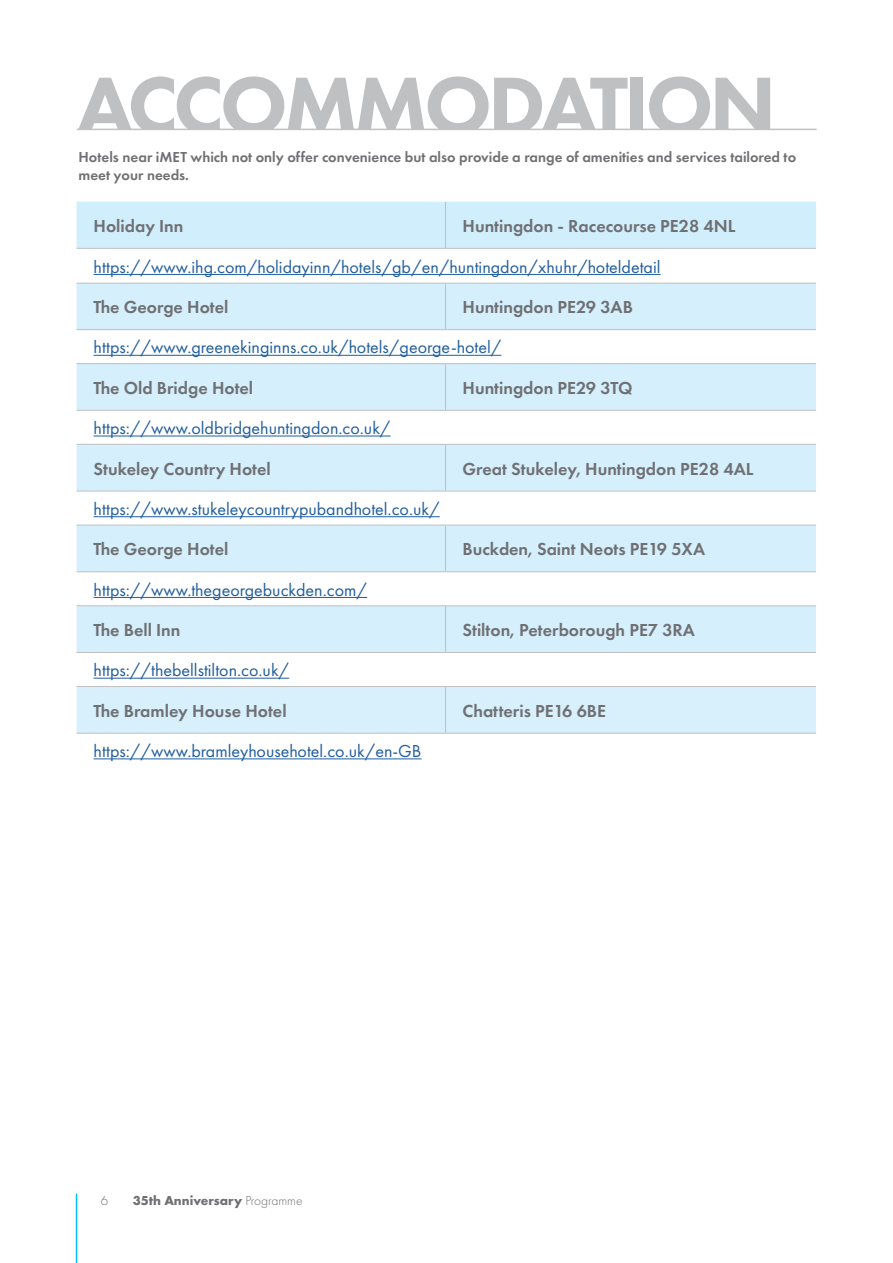
<style>
.page{position:relative;width:893px;height:1263px;background:#fff}
.page>*{position:absolute;margin:0;border:0;box-sizing:border-box;transform-origin:0 0}
.t1{font:800 84px "Futura PT";letter-spacing:-.05em;color:#bec0c2}
.t2{font:18px "Futura PT";color:#215e9e}
.t3{font:600 18px "Futura PT";color:#6f7073}
.t4{font:600 15px/18px "Futura PT";color:#6f7073}
.t5{font:700 13.5px "Futura PT";color:#6f7073}
.t6{font:300 13.5px "Futura PT";color:#6f7073}
.s1{font-weight:300}
</style>
<div class="page">
<hr style="left:76px;top:1194px;width:1px;height:69px;background:#00bef3">
<hr style="left:77px;top:129px;width:740px;height:1px;background:#bec0c2">
<div style="left:77px;top:202px;width:739px;height:46px;background:#d1eefc"></div>
<svg style="left:77px;top:248px;width:739px;height:512px"></svg>
<svg style="left:77px;top:284px;width:739px;height:368px;fill:#d5effc"></svg>
<div style="left:77px;top:686px;width:739px;height:47px;background:#d7f0fc"></div>
<hr style="left:445px;top:202px;width:1px;height:46px;background:#bec0c2">
<hr style="left:77px;top:248px;width:368px;height:1px;background:#bec0c2">
<hr style="left:446px;top:248px;width:370px;height:1px;background:#bec0c2">
<hr style="left:77px;top:283px;width:368px;height:1px;background:#bec0c2">
<hr style="left:446px;top:283px;width:370px;height:1px;background:#bec0c2">
<hr style="left:445px;top:283px;width:1px;height:46px;background:#bec0c2">
<hr style="left:77px;top:329px;width:368px;height:1px;background:#bec0c2">
<hr style="left:446px;top:329px;width:370px;height:1px;background:#bec0c2">
<hr style="left:77px;top:363px;width:368px;height:1px;background:#bec0c2">
<hr style="left:446px;top:363px;width:370px;height:1px;background:#bec0c2">
<hr style="left:445px;top:364px;width:1px;height:46px;background:#bec0c2">
<hr style="left:77px;top:410px;width:368px;height:1px;background:#bec0c2">
<hr style="left:446px;top:410px;width:370px;height:1px;background:#bec0c2">
<hr style="left:77px;top:444px;width:368px;height:1px;background:#bec0c2">
<hr style="left:446px;top:444px;width:370px;height:1px;background:#bec0c2">
<hr style="left:445px;top:445px;width:1px;height:46px;background:#bec0c2">
<hr style="left:77px;top:491px;width:368px;height:1px;background:#bec0c2">
<hr style="left:446px;top:491px;width:370px;height:1px;background:#bec0c2">
<hr style="left:77px;top:525px;width:368px;height:1px;background:#bec0c2">
<hr style="left:446px;top:525px;width:370px;height:1px;background:#bec0c2">
<hr style="left:445px;top:525px;width:1px;height:46px;background:#bec0c2">
<hr style="left:77px;top:571px;width:368px;height:1px;background:#bec0c2">
<hr style="left:446px;top:571px;width:370px;height:1px;background:#bec0c2">
<hr style="left:77px;top:605px;width:368px;height:1px;background:#bec0c2">
<hr style="left:446px;top:605px;width:370px;height:1px;background:#bec0c2">
<hr style="left:445px;top:606px;width:1px;height:46px;background:#bec0c2">
<hr style="left:77px;top:652px;width:368px;height:1px;background:#bec0c2">
<hr style="left:446px;top:652px;width:370px;height:1px;background:#bec0c2">
<hr style="left:77px;top:686px;width:368px;height:1px;background:#bec0c2">
<hr style="left:446px;top:686px;width:370px;height:1px;background:#bec0c2">
<hr style="left:445px;top:687px;width:1px;height:46px;background:#bec0c2">
<hr style="left:77px;top:733px;width:368px;height:1px;background:#bec0c2">
<hr style="left:446px;top:733px;width:370px;height:1px;background:#bec0c2">
<hr style="left:94px;top:274px;width:567px;height:1px;background:#215e9e">
<hr style="left:94px;top:355px;width:407px;height:1px;background:#215e9e">
<hr style="left:94px;top:436px;width:297px;height:1px;background:#215e9e">
<hr style="left:94px;top:516px;width:346px;height:1px;background:#215e9e">
<hr style="left:94px;top:597px;width:273px;height:1px;background:#215e9e">
<hr style="left:94px;top:678px;width:195px;height:1px;background:#215e9e">
<hr style="left:94px;top:758px;width:327px;height:1px;background:#215e9e">
<h1 class="t1" style="left:76px;top:53px;width:701px">ACCOMMODATION</h1>
<p class="t4" style="left:79px;top:147px;width:719px">Hotels near iMET which not only offer convenience but also provide a range of amenities and services tailored to meet your needs.</p>
<p class="t3" style="left:94px;top:215px;width:91px">Holiday Inn</p>
<p class="t3" style="left:463px;top:215px;width:274px">Huntingdon - Racecourse PE28 4NL</p>
<p class="t2" style="left:94px;top:256px;width:568px">https://www.ihg.com/holidayinn/hotels/gb/en/huntingdon/xhuhr/hoteldetail</p>
<p class="t3" style="left:94px;top:296px;width:136px">The George Hotel</p>
<p class="t3" style="left:463px;top:296px;width:172px">Huntingdon PE29 3AB</p>
<p class="t2" style="left:94px;top:337px;width:409px">https://www.greenekinginns.co.uk/hotels/george-hotel/</p>
<p class="t3" style="left:94px;top:377px;width:161px">The Old Bridge Hotel</p>
<p class="t3" style="left:463px;top:377px;width:171px">Huntingdon PE29 3TQ</p>
<p class="t2" style="left:94px;top:417px;width:299px">https://www.oldbridgehuntingdon.co.uk/</p>
<p class="t3" style="left:94px;top:457px;width:179px">Stukeley Country Hotel</p>
<p class="t3" style="left:463px;top:457px;width:292px">Great Stukeley, Huntingdon PE28 4AL</p>
<p class="t2" style="left:94px;top:498px;width:348px">https://www.stukeleycountrypubandhotel.co.uk/</p>
<p class="t3" style="left:94px;top:538px;width:136px">The George Hotel</p>
<p class="t3" style="left:463px;top:538px;width:244px">Buckden, Saint Neots PE19 5XA</p>
<p class="t2" style="left:94px;top:579px;width:275px">https://www.thegeorgebuckden.com/</p>
<p class="t3" style="left:94px;top:619px;width:88px">The Bell Inn</p>
<p class="t3" style="left:463px;top:619px;width:234px">Stilton, Peterborough PE7 3RA</p>
<p class="t2" style="left:94px;top:660px;width:197px">https://thebellstilton.co.uk/</p>
<p class="t3" style="left:94px;top:699px;width:195px">The Bramley House Hotel</p>
<p class="t3" style="left:463px;top:699px;width:145px">Chatteris PE16 6BE</p>
<p class="t2" style="left:94px;top:740px;width:329px">https://www.bramleyhousehotel.co.uk/en-GB</p>
<p class="t6" style="left:101px;top:1193px;width:9px">6</p>
<p class="t5" style="left:133px;top:1192px;width:171px">35th Anniversary <span class="s1">Programme</span></p>
</div>
